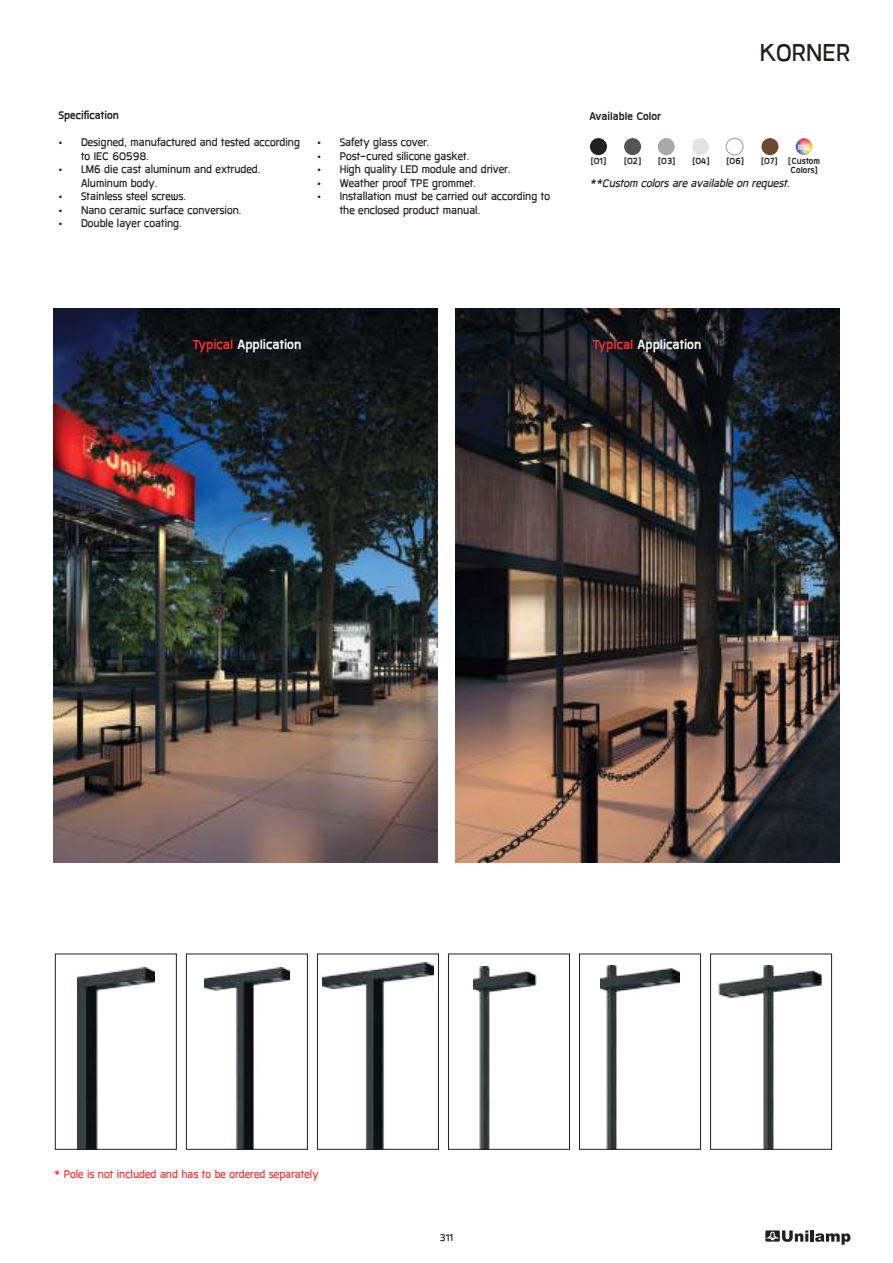
<style>
.page{position:relative;width:893px;height:1263px;background:#fff}
.page>*{position:absolute;margin:0;border:0;box-sizing:border-box;transform-origin:0 0}
.t1{font:33px "Unilamp New";color:#241f1f}
.t2{font:700 18px "Unilamp New";color:#fff}
.t3{font:15px/13.5px "Unilamp New";color:#241f1f}
.t4{font:15px "Unilamp New";color:#f13230}
.t5{font:italic 15px "Unilamp New";color:#241f1f}
.t6{font:700 15px "Unilamp New";color:#241f1f}
.t7{font:13.5px "Unilamp New";color:#241f1f}
.t8{font:700 12px/9px "Unilamp New";color:#241f1f;text-align:right}
.t9{font:700 10.5px "Unilamp New";color:#fff}
.s1{color:#f13230}
</style>
<div class="page">
<svg style="left:765px;top:1230px;width:15px;height:11px"></svg>
<svg style="left:770px;top:1231px;width:5px;height:9px"></svg>
<svg style="left:769px;top:1232px;width:6px;height:5px"></svg>
<svg style="left:782px;top:1230px;width:26px;height:12px"></svg>
<hr style="left:810px;top:1230px;width:4px;height:11px;background:#241f1f">
<svg style="left:815px;top:1233px;width:35px;height:12px"></svg>
<div style="left:590px;top:138px;width:17px;height:17px;background:#241f1f;border-radius:50%"></div>
<div style="left:624px;top:138px;width:17px;height:17px;background:#555556;border-radius:50%"></div>
<div style="left:658px;top:138px;width:17px;height:17px;background:#aba7ad;border-radius:50%"></div>
<div style="left:692px;top:138px;width:17px;height:17px;background:#e3e3e6;border-radius:50%"></div>
<div style="left:726px;top:138px;width:17px;height:17px;border:1px solid #98999b;border-radius:50%"></div>
<div style="left:761px;top:138px;width:17px;height:17px;background:#6e4a32;border-radius:50%"></div>
<img style="left:796px;top:138px;width:17px;height:17px;border-radius:9px">
<img style="left:204px;top:967px;width:86px;height:180px">
<div style="left:186px;top:954px;width:122px;height:195px;border:1px solid #241f1f"></div>
<img style="left:474px;top:966px;width:63px;height:181px">
<div style="left:448px;top:954px;width:122px;height:195px;border:1px solid #241f1f"></div>
<img style="left:77px;top:967px;width:78px;height:180px">
<div style="left:55px;top:954px;width:121px;height:195px;border:1px solid #241f1f"></div>
<img style="left:600px;top:965px;width:79px;height:182px">
<div style="left:579px;top:954px;width:122px;height:195px;border:1px solid #241f1f"></div>
<img style="left:718px;top:965px;width:104px;height:182px">
<div style="left:710px;top:954px;width:122px;height:195px;border:1px solid #241f1f"></div>
<img style="left:323px;top:962px;width:110px;height:185px">
<div style="left:317px;top:954px;width:122px;height:195px;border:1px solid #241f1f"></div>
<img style="left:54px;top:309px;width:384px;height:553px">
<img style="left:455px;top:309px;width:384px;height:553px">
<p class="t6" style="left:58px;top:107px;width:62px">Specification</p>
<p class="t3" style="left:81px;top:136px;width:220px;text-indent:-22px">• Designed, manufactured and tested according to IEC 60598.</p>
<p class="t3" style="left:81px;top:163px;width:181px;text-indent:-22px">• LM6 die cast aluminum and extruded.<br>Aluminum body.</p>
<p class="t3" style="left:58px;top:190px;width:129px">• Stainless steel screws.</p>
<p class="t3" style="left:58px;top:203px;width:184px">• Nano ceramic surface conversion.</p>
<p class="t3" style="left:58px;top:217px;width:125px">• Double layer coating.</p>
<p class="t3" style="left:317px;top:136px;width:114px">• Safety glass cover.</p>
<p class="t3" style="left:317px;top:149px;width:154px">• Post-cured silicone gasket.</p>
<p class="t3" style="left:317px;top:163px;width:195px">• High quality LED module and driver.</p>
<p class="t3" style="left:317px;top:176px;width:160px">• Weather proof TPE grommet.</p>
<p class="t3" style="left:340px;top:190px;width:212px;text-indent:-22px">• Installation must be carried out according to the enclosed product manual.</p>
<h1 class="t1" style="left:760px;top:34px;width:92px">KORNER</h1>
<p class="t6" style="left:589px;top:107px;width:73px">Available Color</p>
<p class="t8" style="left:591px;top:157px;width:17px">[01]</p>
<p class="t8" style="left:624px;top:157px;width:19px">[02]</p>
<p class="t8" style="left:658px;top:157px;width:19px">[03]</p>
<p class="t8" style="left:692px;top:157px;width:19px">[04]</p>
<p class="t8" style="left:726px;top:157px;width:19px">[06]</p>
<p class="t8" style="left:761px;top:157px;width:60px">[07] [Custom<br>Colors]</p>
<p class="t9" style="left:798px;top:141px;width:14px">RAL</p>
<p class="t5" style="left:589px;top:175px;width:202px">**Custom colors are available on request.</p>
<p class="t2" style="left:192px;top:334px;width:111px"><span class="s1">Typical</span> Application</p>
<p class="t2" style="left:592px;top:334px;width:111px"><span class="s1">Typical</span> Application</p>
<p class="t4" style="left:54px;top:1166px;width:266px">* Pole is not included and has to be ordered separately</p>
<p class="t7" style="left:440px;top:1230px;width:15px">311</p>
</div>
